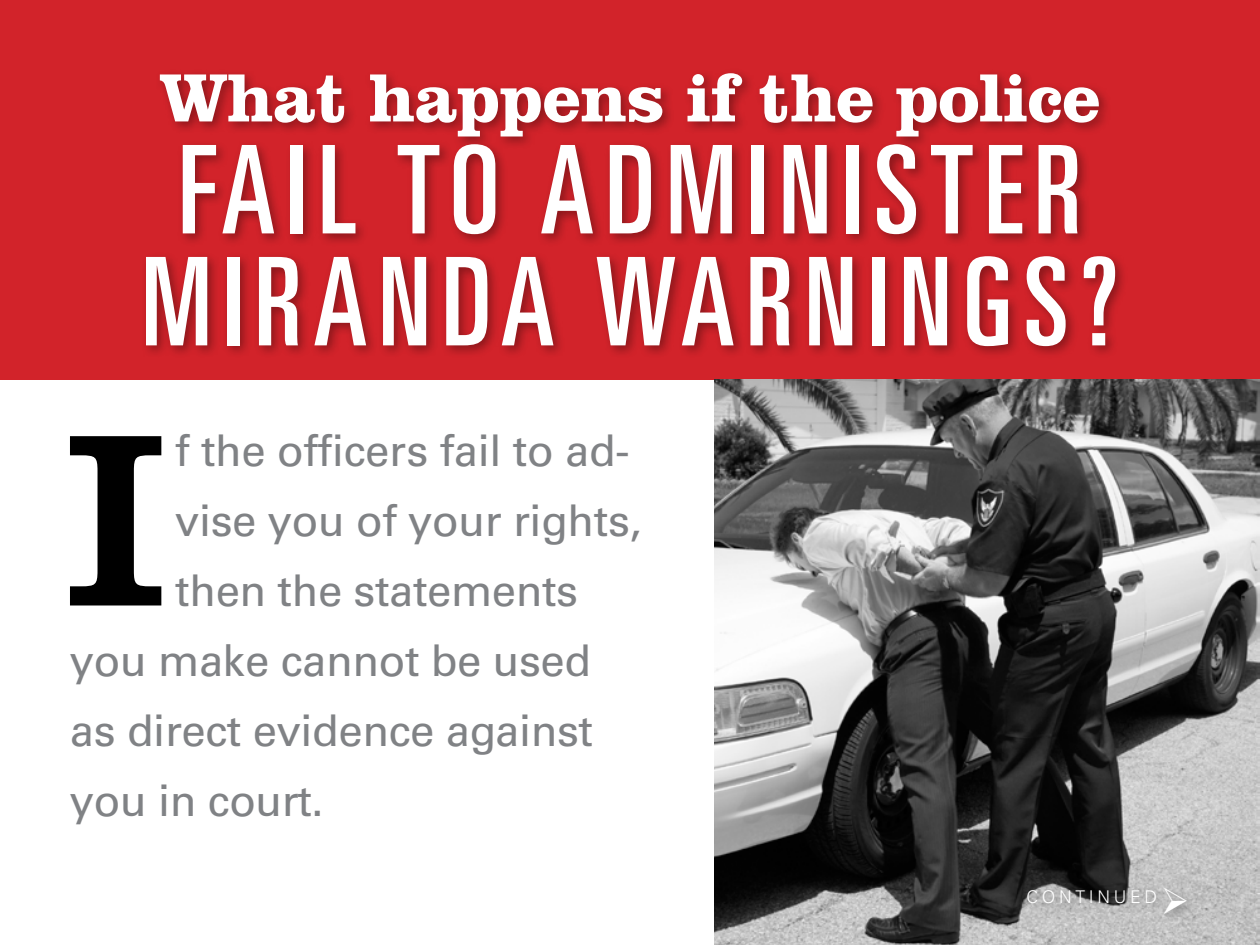
<style>
.page{position:relative;width:1260px;height:945px;background:#fff}
.page>*{position:absolute;margin:0;border:0;box-sizing:border-box;transform-origin:0 0}
.t1{font:252.35px "Clarendon BT";color:#000}
.t2{font:ultra-condensed 122.5px/112px "Univers";letter-spacing:.09em;color:#fff;text-align:center}
.t3{font:700 70px "Clarendon BT";letter-spacing:-.01em;color:#fff}
.t4{font:43.75px "Univers";letter-spacing:-.01em;color:#808285}
.t5{font:300 17.5px "Univers";letter-spacing:.21em;color:#fff}
</style>
<div class="page">
<div style="left:0;top:0;width:1260px;height:379px;background:#d2232a"></div>
<div style="left:140px;top:67px;width:988px;height:292px;background:#000;opacity:.35"></div>
<img style="left:714px;top:379px;width:546px;height:566px">
<div style="left:1023px;top:882px;width:176px;height:43px;background:#000;opacity:.35"></div>
<h3 class="t3" style="left:159px;top:54px;width:943px">What happens if the police</h3>
<h2 class="t2" style="left:141px;top:133px;width:978px">FAIL TO ADMINISTER<br>MIRANDA WARNINGS?</h2>
<h1 class="t1" style="left:64px;top:362px;width:105px">I</h1>
<p class="t4" style="left:175px;top:424px;width:456px">f the officers fail to ad-</p>
<p class="t4" style="left:175px;top:494px;width:468px">vise you of your rights,</p>
<p class="t4" style="left:175px;top:564px;width:404px">then the statements</p>
<p class="t4" style="left:70px;top:634px;width:523px">you make cannot be used</p>
<p class="t4" style="left:70px;top:704px;width:525px">as direct evidence against</p>
<p class="t4" style="left:70px;top:774px;width:255px">you in court.</p>
<p class="t5" style="left:1027px;top:886px;width:165px">CONTINUED➢</p>
</div>
